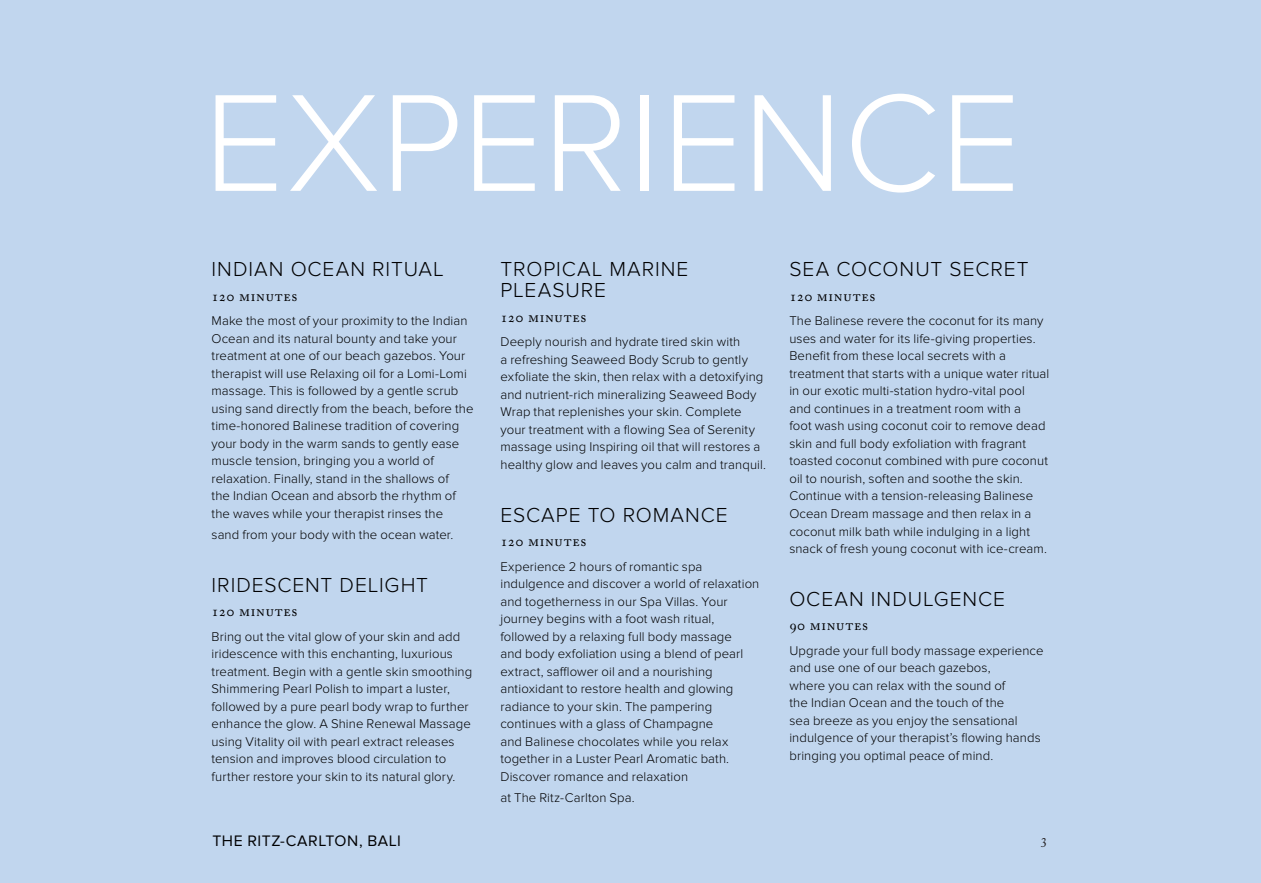
<style>
.page{position:relative;width:1261px;height:883px;background:#fff}
.page>*{position:absolute;margin:0;border:0;box-sizing:border-box;transform-origin:0 0}
.t1{font:300 143.15px "Proxima Nova";letter-spacing:.005em;color:#fff}
.spa_head_a{font:300 21px/21px "Proxima Nova";letter-spacing:.045em;color:#000001}
.footer_location{font:15.75px "Proxima Nova";letter-spacing:.035em;color:#000001}
.spa_time{font:14.88px "Adobe Caslon Pro";letter-spacing:.045em;color:#000001}
.FOOTER_page{font:14px "Adobe Caslon Pro";color:#231f20}
.spa_text{font:300 13.12px/17.5px "Proxima Nova";letter-spacing:.005em;color:#000001}
.spa_time-2{font:300 13.12px/17.5px "Proxima Nova";letter-spacing:.005em;color:#000001}
</style>
<div class="page">
<div style="left:0;top:0;width:1260px;height:882px;background:#c1d6ee"></div>
<p class="t1" style="left:204px;top:61px;width:818px">EXPERIENCE</p>
<p class="spa_head_a" style="left:211px;top:259px;width:233px">INDIAN OCEAN RITUAL</p>
<p class="spa_time" style="left:211px;top:287px;width:87px">120 minutes</p>
<p class="spa_text" style="left:211px;top:312px;width:263px">Make the most of your proximity to the Indian Ocean and its natural bounty and take your treatment at one of our beach gazebos. Your therapist will use Relaxing oil for a Lomi-Lomi massage. This is followed by a gentle scrub using sand directly from the beach, before the time-honored Balinese tradition of covering your body in the warm sands to gently ease muscle tension, bringing you a world of relaxation. Finally, stand in the shallows of<br>the Indian Ocean and absorb the rhythm of the waves while your therapist rinses the</p>
<p class="spa_text" style="left:211px;top:526px;width:243px">sand from your body with the ocean water.</p>
<p class="spa_head_a" style="left:211px;top:574px;width:218px">IRIDESCENT DELIGHT</p>
<p class="spa_time" style="left:211px;top:602px;width:87px">120 minutes</p>
<p class="spa_time-2" style="left:211px;top:627px;width:262px">Bring out the vital glow of your skin and add iridescence with this enchanting, luxurious treatment. Begin with a gentle skin smoothing Shimmering Pearl Polish to impart a luster, followed by a pure pearl body wrap to further enhance the glow. A Shine Renewal Massage using Vitality oil with pearl extract releases tension and improves blood circulation to further restore your skin to its natural glory.</p>
<p class="spa_head_a" style="left:500px;top:259px;width:189px">TROPICAL MARINE<br>PLEASURE</p>
<p class="spa_time" style="left:500px;top:308px;width:87px">120 minutes</p>
<p class="spa_text" style="left:500px;top:333px;width:267px">Deeply nourish and hydrate tired skin with<br>a refreshing Seaweed Body Scrub to gently exfoliate the skin, then relax with a detoxifying and nutrient-rich mineralizing Seaweed Body Wrap that replenishes your skin. Complete your treatment with a flowing Sea of Serenity massage using Inspiring oil that will restores a healthy glow and leaves you calm and tranquil.</p>
<p class="spa_head_a" style="left:500px;top:504px;width:229px">ESCAPE TO ROMANCE</p>
<p class="spa_time" style="left:500px;top:532px;width:87px">120 minutes</p>
<p class="spa_text" style="left:500px;top:557px;width:260px">Experience 2 hours of romantic spa indulgence and discover a world of relaxation and togetherness in our Spa Villas. Your journey begins with a foot wash ritual, followed by a relaxing full body massage<br>and body exfoliation using a blend of pearl extract, safflower oil and a nourishing antioxidant to restore health and glowing radiance to your skin. The pampering continues with a glass of Champagne<br>and Balinese chocolates while you relax together in a Luster Pearl Aromatic bath.</p>
<p class="spa_text" style="left:500px;top:765px;width:189px;line-height:21px">Discover romance and relaxation at The Ritz-Carlton Spa.</p>
<p class="spa_head_a" style="left:789px;top:259px;width:240px">SEA COCONUT SECRET</p>
<p class="spa_time" style="left:789px;top:287px;width:87px">120 minutes</p>
<p class="spa_text" style="left:789px;top:312px;width:261px">The Balinese revere the coconut for its many uses and water for its life-giving properties.<br>Benefit from these local secrets with a treatment that starts with a unique water ritual in our exotic multi-station hydro-vital pool and continues in a treatment room with a<br>foot wash using coconut coir to remove dead skin and full body exfoliation with fragrant toasted coconut combined with pure coconut oil to nourish, soften and soothe the skin.<br>Continue with a tension-releasing Balinese Ocean Dream massage and then relax in a coconut milk bath while indulging in a light snack of fresh young coconut with ice-cream.</p>
<p class="spa_head_a" style="left:789px;top:588px;width:217px">OCEAN INDULGENCE</p>
<p class="spa_time" style="left:789px;top:616px;width:80px">90 minutes</p>
<p class="spa_text" style="left:789px;top:641px;width:255px">Upgrade your full body massage experience and use one of our beach gazebos,<br>where you can relax with the sound of<br>the Indian Ocean and the touch of the<br>sea breeze as you enjoy the sensational indulgence of your therapist’s flowing hands bringing you optimal peace of mind.</p>
<p class="footer_location" style="left:212px;top:831px;width:190px">THE RITZ-CARLTON, BALI</p>
<p class="FOOTER_page" style="left:1040px;top:831px;width:8px">3</p>
</div>
